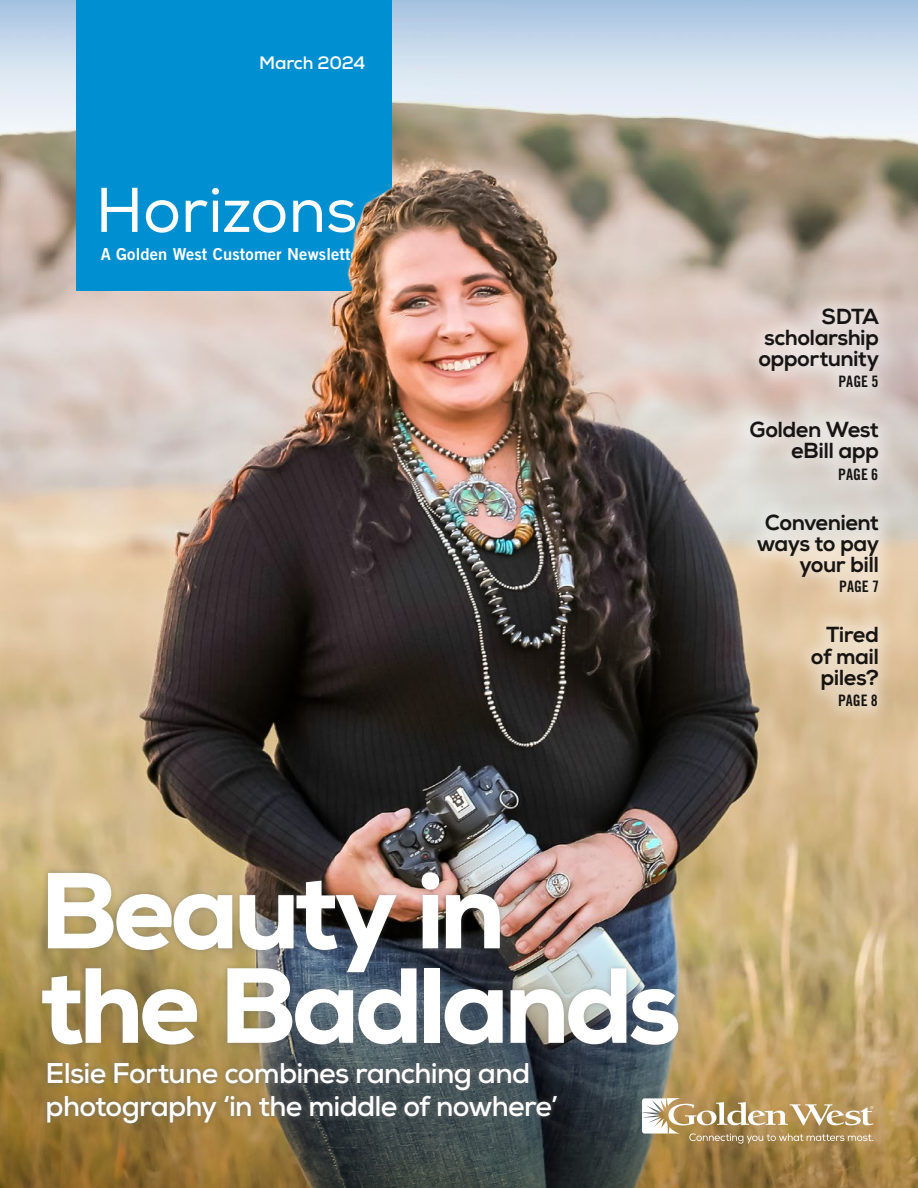
<style>
.page{position:relative;width:918px;height:1188px;background:#fff}
.page>*{position:absolute;margin:0;border:0;box-sizing:border-box;transform-origin:0 0}
.t1{font:800 107.7px "Nexa";letter-spacing:-.045em;color:#fff}
.t2{font:800 106.5px "Nexa";letter-spacing:-.045em;color:#fff}
.t3{font:60px "Nexa";letter-spacing:-.005em;color:#fff}
.t4{font:700 28.5px/33px "Nexa";letter-spacing:-.025em;color:#fff}
.t5{font:21.75px/21px "Nexa X Bold";letter-spacing:-.025em;color:#000;text-align:right}
.t6{font:700 18px "Nexa";letter-spacing:-.015em;color:#fff}
.t7{font:16.5px "Trade Gothic LT Pro Bd 2";letter-spacing:.01em;color:#fff}
.t8{font:15.75px "Trade Gothic LT Pro Bd Cn 20";letter-spacing:-.005em;color:#000}
</style>
<div class="page">
<img style="left:0;top:487px;width:918px;height:280px">
<svg style="left:684px;top:0;width:234px;height:487px;background:#bfbcb7"></svg>
<img style="left:0;top:767px;width:918px;height:421px">
<div style="left:732px;top:403px;width:166px;height:96px;background:#fff;opacity:.45"></div>
<div style="left:740px;top:289px;width:158px;height:118px;background:#fff;opacity:.45"></div>
<div style="left:739px;top:495px;width:158px;height:117px;background:#fff;opacity:.45"></div>
<div style="left:792px;top:607px;width:105px;height:118px;background:#fff;opacity:.45"></div>
<div style="left:37px;top:866px;width:646px;height:184px;background:#6f7073;opacity:.45"></div>
<div style="left:41px;top:1056px;width:522px;height:74px;background:#6f7073;opacity:.75"></div>
<svg style="left:642px;top:1098px;width:231px;height:46px"></svg>
<img style="left:0;top:0;width:684px;height:758px">
<p class="t6" style="left:259px;top:51px;width:108px">March 2024</p>
<h3 class="t3" style="left:96px;top:172px;width:263px">Horizons</h3>
<p class="t7" style="left:101px;top:244px;width:266px">A Golden West Customer Newsletter</p>
<h1 class="t1" style="left:40px;top:842px;width:468px">Beauty in</h1>
<h2 class="t2" style="left:40px;top:938px;width:643px">the Badlands</h2>
<h3 class="t4" style="left:46px;top:1057px;width:514px">Elsie Fortune combines ranching and photography ‘in the middle of nowhere’</h3>
<p class="t5" style="left:758px;top:306px;width:122px;text-align:justify;text-indent:63px">SDTA scholarship opportunity</p>
<p class="t8" style="left:839px;top:372px;width:41px">PAGE 5</p>
<p class="t5" style="left:749px;top:420px;width:131px">Golden West eBill app</p>
<p class="t8" style="left:838px;top:465px;width:41px">PAGE 6</p>
<p class="t5" style="left:757px;top:512px;width:124px">Convenient ways to pay your bill</p>
<p class="t8" style="left:839px;top:577px;width:41px">PAGE 7</p>
<p class="t5" style="left:811px;top:625px;width:70px">Tired of mail piles?</p>
<p class="t8" style="left:838px;top:691px;width:41px">PAGE 8</p>
</div>
